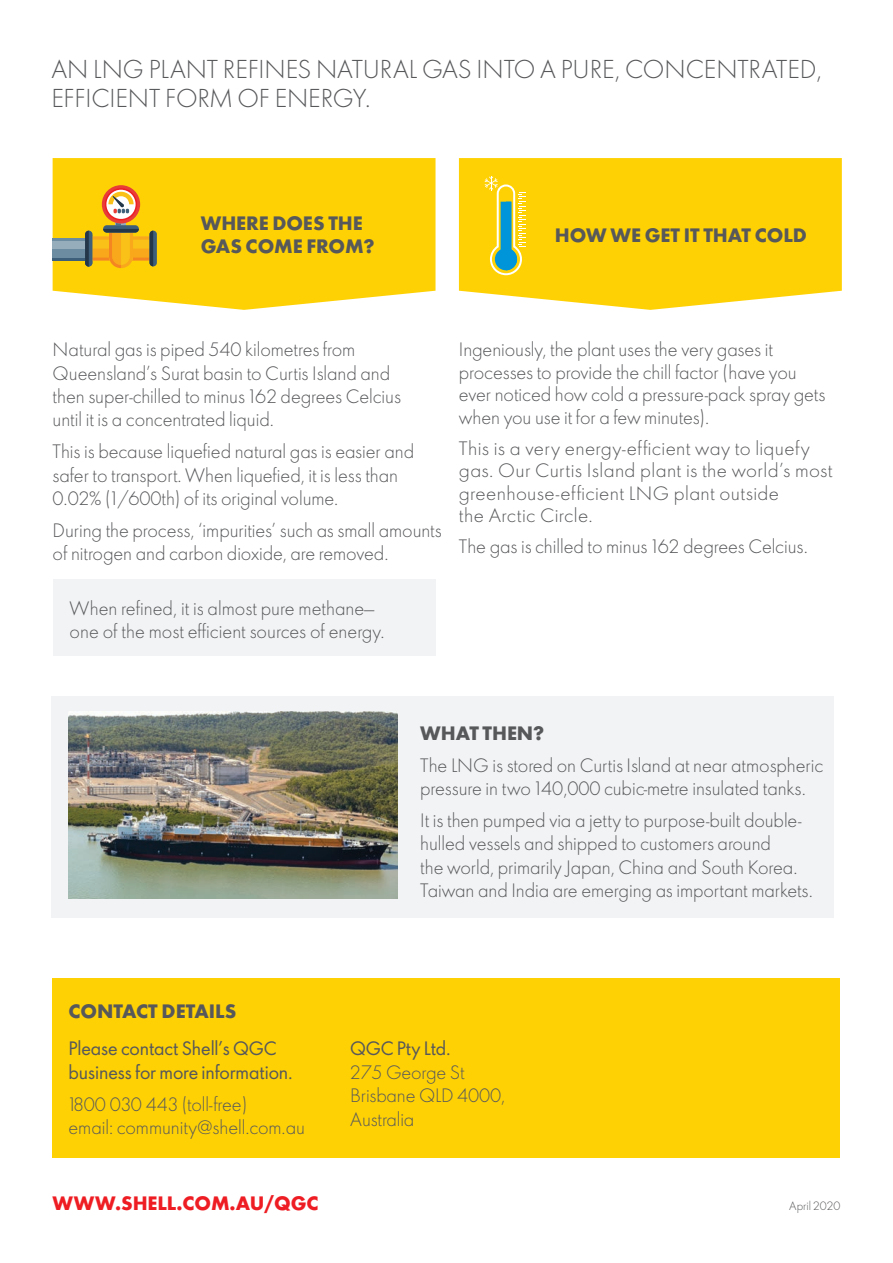
<style>
.page{position:relative;width:893px;height:1263px;background:#fff}
.page>*{position:absolute;margin:0;border:0;box-sizing:border-box;transform-origin:0 0}
.t1{font:300 24px/28.8px "Shell";letter-spacing:-.005em;color:#57585a}
.t2{font:300 18px/23.4px "Shell";letter-spacing:-.005em;color:#57585a}
.t3{font:300 18px/22.5px "Shell";letter-spacing:.015em;color:#57585a;scale:1.04 1}
.t4{font:700 18px/23.4px "Shell";letter-spacing:-.005em;color:#57585a}
.t5{font:18px/23.4px "Shell";letter-spacing:-.005em;color:#57585a}
.t6{font:700 18px "Shell";letter-spacing:-.005em;color:#ee1d23}
.t7{font:300 11.25px "Shell";letter-spacing:-.005em;color:#57585a}
</style>
<div class="page">
<div style="left:53px;top:579px;width:382px;height:76px;background:#f2f3f4"></div>
<svg style="left:53px;top:158px;width:382px;height:152px;background:#fed416"></svg>
<svg style="left:459px;top:158px;width:383px;height:152px;background:#fed416"></svg>
<div style="left:53px;top:238px;width:32px;height:23px;background:#96adbc"></div>
<div style="left:53px;top:250px;width:32px;height:8px;background:#6c8da1"></div>
<hr style="left:53px;top:238px;width:32px;height:3px;background:#6c8da1">
<hr style="left:53px;top:258px;width:32px;height:3px;background:#3e5f7a">
<div style="left:150px;top:231px;width:7px;height:35px;background:#3e5f7a;border-radius:4px"></div>
<div style="left:102px;top:185px;width:38px;height:38px;background:#e73c37;border-radius:50%"></div>
<svg style="left:85px;top:188px;width:68px;height:80px;background:#dea930"></svg>
<svg style="left:485px;top:176px;width:40px;height:100px;background:#c4ca5a"></svg>
<div style="left:51px;top:696px;width:782px;height:221px;background:#f2f3f4"></div>
<img style="left:68px;top:711px;width:330px;height:188px">
<div style="left:53px;top:978px;width:787px;height:180px;background:#fed105"></div>
<h1 class="t1" style="left:51px;top:54px;width:772px">AN LNG PLANT REFINES NATURAL GAS INTO A PURE, CONCENTRATED,<br>EFFICIENT FORM OF ENERGY.</h1>
<p class="t4" style="left:201px;top:210px;width:176px">WHERE DOES THE<br>GAS COME FROM?</p>
<p class="t4" style="left:555px;top:222px;width:253px">HOW WE GET IT THAT COLD</p>
<p class="t2" style="left:53px;top:337px;width:350px">Natural gas is piped 540 kilometres from Queensland’s Surat basin to Curtis Island and then super-chilled to minus 162 degrees Celcius until it is a concentrated liquid.</p>
<p class="t2" style="left:53px;top:439px;width:363px">This is because liquefied natural gas is easier and safer to transport. When liquefied, it is less than<br>0.02% (1/600th) of its original volume.</p>
<p class="t2" style="left:53px;top:518px;width:391px">During the process, ‘impurities’ such as small amounts of nitrogen and carbon dioxide, are removed.</p>
<p class="t2" style="left:70px;top:596px;width:317px">When refined, it is almost pure methane— one of the most efficient sources of energy.</p>
<p class="t2" style="left:459px;top:338px;width:368px;line-height:22.5px">Ingeniously, the plant uses the very gases it processes to provide the chill factor (have you ever noticed how cold a pressure-pack spray gets when you use it for a few minutes).</p>
<p class="t3" style="left:459px;top:436px;width:361px">This is a very energy-efficient way to liquefy gas. Our Curtis Island plant is the world’s most greenhouse-efficient LNG plant outside<br>the Arctic Circle.</p>
<p class="t2" style="left:459px;top:534px;width:350px">The gas is chilled to minus 162 degrees Celcius.</p>
<p class="t4" style="left:420px;top:720px;width:126px">WHAT THEN?</p>
<p class="t2" style="left:420px;top:753px;width:405px">The LNG is stored on Curtis Island at near atmospheric pressure in two 140,000 cubic-metre insulated tanks.</p>
<p class="t2" style="left:420px;top:808px;width:394px">It is then pumped via a jetty to purpose-built double&shy;hulled vessels and shipped to customers around<br>the world, primarily Japan, China and South Korea.<br>Taiwan and India are emerging as important markets.</p>
<p class="t4" style="left:68px;top:998px;width:170px">CONTACT DETAILS</p>
<p class="t5" style="left:69px;top:1036px;width:226px">Please contact Shell’s QGC business for more information.</p>
<p class="t2" style="left:69px;top:1091px;width:238px">1800 030 443 (toll-free)<br>email: community@shell.com.au</p>
<p class="t6" style="left:53px;top:1188px;width:267px">WWW.SHELL.COM.AU/QGC</p>
<p class="t5" style="left:350px;top:1036px;width:102px">QGC Pty Ltd.</p>
<p class="t2" style="left:350px;top:1060px;width:156px">275 George St<br>Brisbane QLD 4000,<br>Australia</p>
<p class="t7" style="left:789px;top:1197px;width:53px">April 2020</p>
</div>
